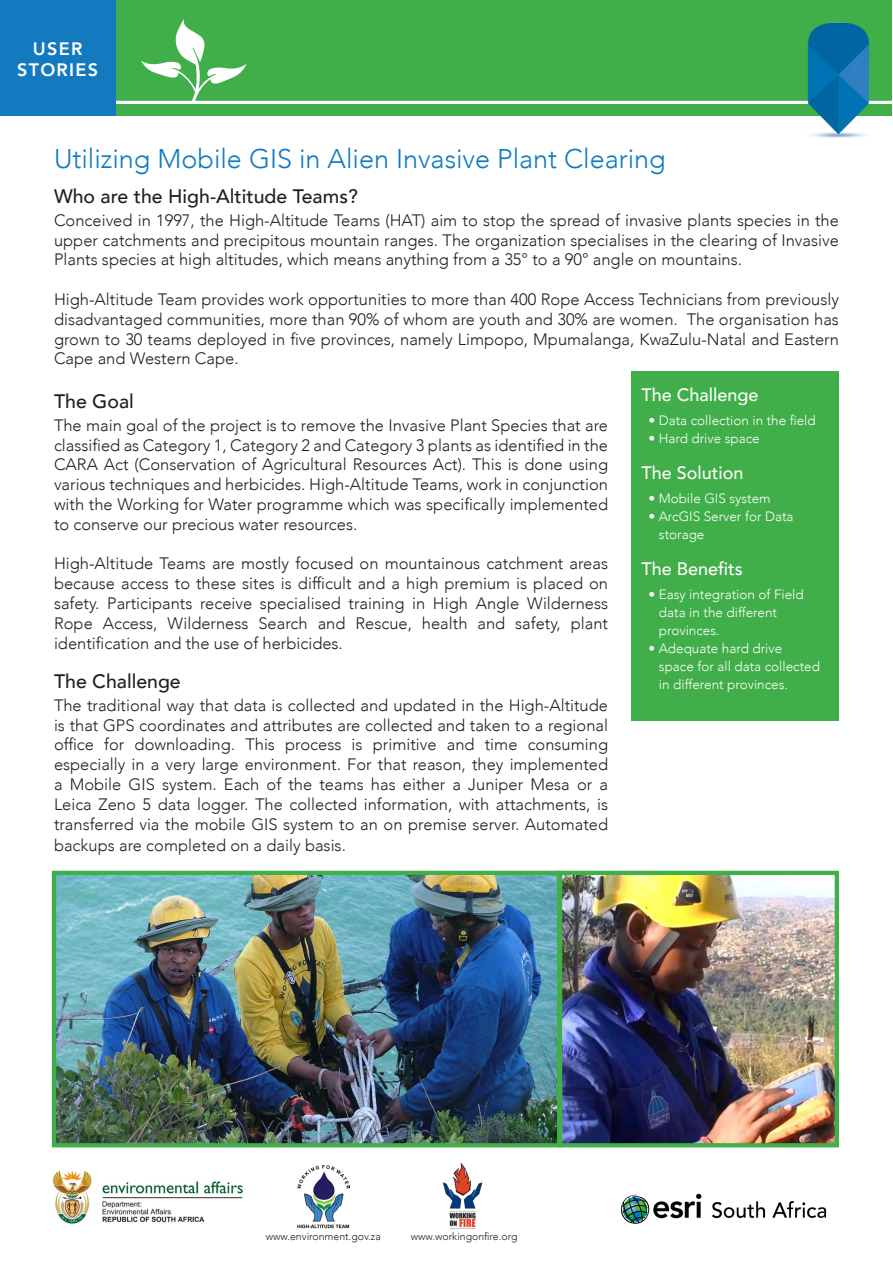
<style>
.page{position:relative;width:893px;height:1263px;background:#fff}
.page>*{position:absolute;margin:0;border:0;box-sizing:border-box;transform-origin:0 0}
.t1{font:300 27px "Avenir";color:#107ac0}
.t2{font:500 19.5px "Avenir";color:#231f20}
.t3{font:500 18px "Avenir";color:#fff}
.t4{font:800 18px/21px "Avenir";letter-spacing:.07em;color:#fff;text-align:center}
.t5{font:300 16.5px/19.8px "Avenir";color:#231f20;text-align:justify}
.t6{font:300 13.5px/18px "Avenir";color:#fff}
.t7{font:300 10.5px "Avenir";color:#231f20}
</style>
<div class="page">
<div style="left:111px;top:0;width:781px;height:115px;background:#40ae49"></div>
<img style="left:563px;top:876px;width:271px;height:266px">
<div style="left:558px;top:871px;width:281px;height:276px;border:4px solid #40ae49"></div>
<img style="left:57px;top:876px;width:499px;height:266px">
<div style="left:52px;top:871px;width:509px;height:276px;border:4px solid #40ae49"></div>
<div style="left:632px;top:371px;width:207px;height:349px;background:#40ae49"></div>
<img style="left:620px;top:1193px;width:207px;height:31px">
<img style="left:442px;top:1162px;width:41px;height:67px">
<img style="left:297px;top:1166px;width:52px;height:63px">
<img style="left:52px;top:1171px;width:191px;height:53px">
<svg style="left:141px;top:19px;width:106px;height:82px"></svg>
<hr style="left:114px;top:101px;width:779px;height:3px;background:#fff">
<img style="left:786px;top:22px;width:97px;height:116px">
<div style="left:0;top:0;width:115px;height:115px;background:#147ac0"></div>
<p class="t4" style="left:17px;top:39px;width:82px">USER<br>STORIES</p>
<h1 class="t1" style="left:54px;top:141px;width:613px">Utilizing Mobile GIS in Alien Invasive Plant Clearing</h1>
<p class="t2" style="left:54px;top:184px;width:305px">Who are the High-Altitude Teams?</p>
<p class="t5" style="left:54px;top:211px;width:786px">Conceived in 1997, the High-Altitude Teams (HAT) aim to stop the spread of invasive plants species in the upper catchments and precipitous mountain ranges. The organization specialises in the clearing of Invasive Plants species at high altitudes, which means anything from a 35° to a 90° angle on mountains.</p>
<p class="t5" style="left:54px;top:290px;width:786px">High-Altitude Team provides work opportunities to more than 400 Rope Access Technicians from previously disadvantaged communities, more than 90% of whom are youth and 30% are women. The organisation has grown to 30 teams deployed in five provinces, namely Limpopo, Mpumalanga, KwaZulu-Natal and Eastern Cape and Western Cape.</p>
<p class="t3" style="left:641px;top:383px;width:119px">The Challenge</p>
<p class="t6" style="left:648px;top:411px;width:169px">• Data collection in the field</p>
<p class="t6" style="left:648px;top:429px;width:113px">• Hard drive space</p>
<p class="t3" style="left:641px;top:461px;width:104px">The Solution</p>
<p class="t6" style="left:648px;top:489px;width:124px">• Mobile GIS system</p>
<p class="t6" style="left:659px;top:507px;width:136px;text-indent:-11px">• ArcGIS Server for Data storage</p>
<p class="t3" style="left:641px;top:557px;width:103px">The Benefits</p>
<p class="t6" style="left:659px;top:585px;width:146px;text-indent:-11px">• Easy integration of Field data in the different provinces.</p>
<p class="t6" style="left:659px;top:639px;width:163px;text-indent:-11px">• Adequate hard drive space for all data collected in different provinces.</p>
<p class="t2" style="left:54px;top:389px;width:81px">The Goal</p>
<p class="t5" style="left:54px;top:416px;width:556px">The main goal of the project is to remove the Invasive Plant Species that are classified as Category 1, Category 2 and Category 3 plants as identified in the CARA Act (Conservation of Agricultural Resources Act). This is done using various techniques and herbicides. High-Altitude Teams, work in conjunction with the Working for Water programme which was specifically implemented to conserve our precious water resources.</p>
<p class="t5" style="left:54px;top:554px;width:556px">High-Altitude Teams are mostly focused on mountainous catchment areas because access to these sites is difficult and a high premium is placed on safety. Participants receive specialised training in High Angle Wilderness Rope Access, Wilderness Search and Rescue, health and safety, plant identification and the use of herbicides.</p>
<p class="t2" style="left:54px;top:669px;width:128px">The Challenge</p>
<p class="t5" style="left:54px;top:696px;width:556px">The traditional way that data is collected and updated in the High-Altitude is that GPS coordinates and attributes are collected and taken to a regional office for downloading. This process is primitive and time consuming especially in a very large environment. For that reason, they implemented a Mobile GIS system. Each of the teams has either a Juniper Mesa or a Leica Zeno 5 data logger. The collected information, with attachments, is transferred via the mobile GIS system to an on premise server. Automated</p>
<p class="t5" style="left:54px;top:836px;width:293px">backups are completed on a daily basis.</p>
<p class="t7" style="left:266px;top:1230px;width:117px">www.environment.gov.za</p>
<p class="t7" style="left:411px;top:1230px;width:108px">www.workingonfire.org</p>
</div>
